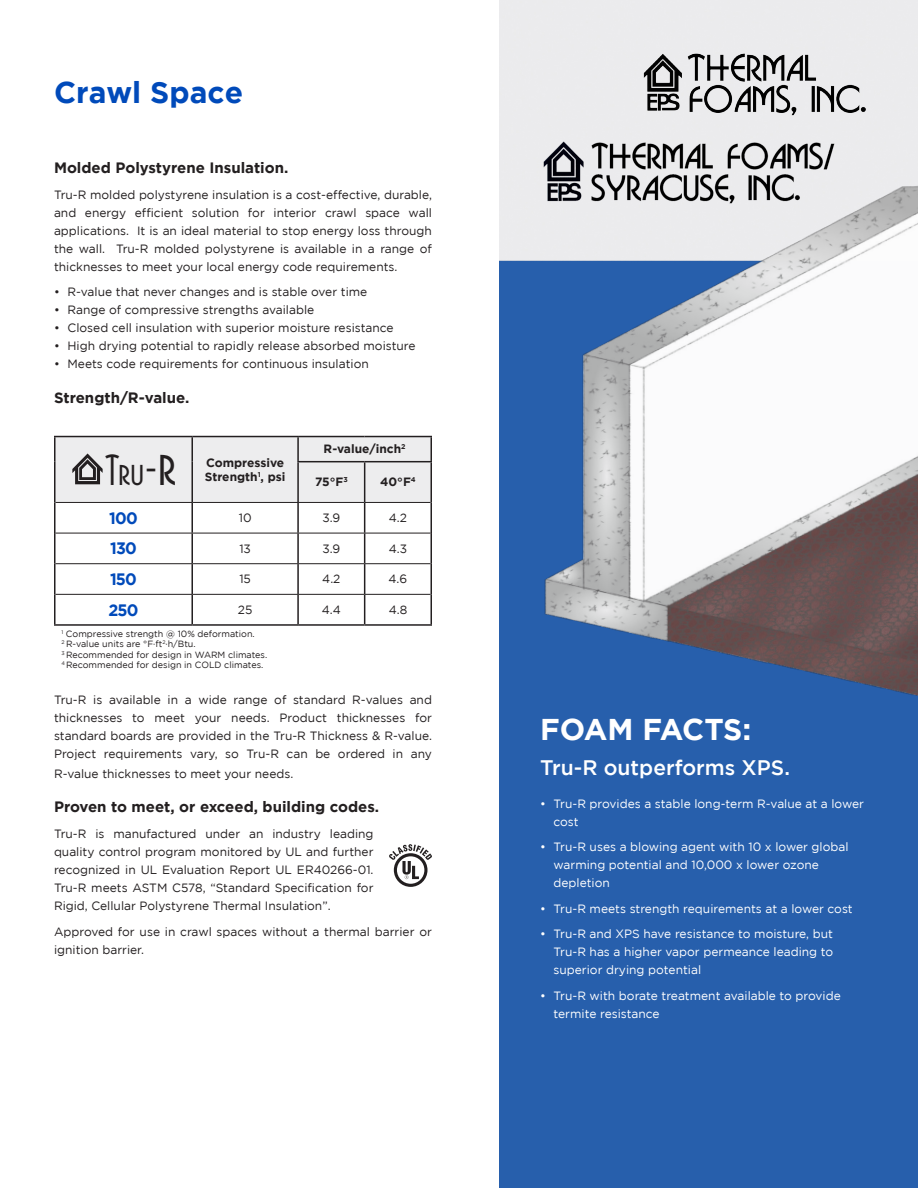
<style>
.page{position:relative;width:918px;height:1188px;background:#fff}
.page>*{position:absolute;margin:0;border:0;box-sizing:border-box;transform-origin:0 0}
.t1{font:500 41.85px "Busorama ITC Std";color:#231f20}
.t2{font:700 30px "Gotham";color:#004aba}
.t3{font:700 30px "Gotham";letter-spacing:-.015em;color:#fff}
.Red_CallOut_Type{font:500 21px "Gotham";color:#fff}
.t4{font:700 16.5px "Gotham";letter-spacing:-.05em;color:#004aba}
.Body_Text_Heading{font:700 15px "Gotham";color:#231f20}
.Body_Text_Justified{font:12px/18px "Gotham";color:#231f20;text-align:justify}
.t5{font:12px/18px "Gotham";color:#fff}
.Body_Text_Table_Cent{font:700 12px/13.5px "Gotham";color:#231f20}
.Body_Text_Table_Cent-2{font:12px "Gotham";color:#231f20}
.Body_Text_Table_Note{font:9px "Gotham";color:#231f20}
.s1{font-weight:700;font-size:27.9px}
.s2{font-weight:700}
</style>
<div class="page">
<svg style="left:56px;top:503px;width:374px;height:121px"></svg>
<hr style="left:54px;top:436px;width:138px;height:1px;background:#231f20">
<hr style="left:54px;top:437px;width:2px;height:25px;background:#231f20">
<hr style="left:192px;top:436px;width:106px;height:1px;background:#231f20">
<hr style="left:298px;top:436px;width:67px;height:1px;background:#231f20">
<hr style="left:365px;top:436px;width:67px;height:1px;background:#231f20">
<hr style="left:430px;top:437px;width:2px;height:24px;background:#231f20">
<hr style="left:54px;top:462px;width:2px;height:40px;background:#231f20">
<hr style="left:365px;top:461px;width:67px;height:1px;background:#231f20">
<hr style="left:430px;top:462px;width:2px;height:40px;background:#231f20">
<hr style="left:54px;top:502px;width:2px;height:31px;background:#231f20">
<hr style="left:364px;top:503px;width:1px;height:30px;background:#231f20">
<hr style="left:54px;top:533px;width:2px;height:31px;background:#231f20">
<hr style="left:54px;top:564px;width:2px;height:30px;background:#231f20">
<hr style="left:364px;top:564px;width:1px;height:30px;background:#231f20">
<hr style="left:56px;top:502px;width:136px;height:1px;background:#231f20">
<hr style="left:365px;top:502px;width:65px;height:1px;background:#231f20">
<hr style="left:56px;top:533px;width:136px;height:1px;background:#231f20">
<hr style="left:56px;top:563px;width:136px;height:1px;background:#231f20">
<hr style="left:365px;top:563px;width:65px;height:1px;background:#231f20">
<hr style="left:192px;top:502px;width:106px;height:1px;background:#231f20">
<hr style="left:298px;top:502px;width:67px;height:1px;background:#231f20">
<hr style="left:192px;top:563px;width:106px;height:1px;background:#231f20">
<hr style="left:298px;top:563px;width:67px;height:1px;background:#231f20">
<hr style="left:191px;top:503px;width:2px;height:30px;background:#231f20">
<hr style="left:297px;top:503px;width:2px;height:30px;background:#231f20">
<hr style="left:430px;top:502px;width:2px;height:31px;background:#231f20">
<hr style="left:191px;top:564px;width:2px;height:30px;background:#231f20">
<hr style="left:297px;top:564px;width:2px;height:30px;background:#231f20">
<hr style="left:430px;top:564px;width:2px;height:30px;background:#231f20">
<hr style="left:192px;top:533px;width:106px;height:1px;background:#231f20">
<hr style="left:298px;top:533px;width:67px;height:1px;background:#231f20">
<hr style="left:365px;top:533px;width:65px;height:1px;background:#231f20">
<hr style="left:191px;top:533px;width:2px;height:30px;background:#231f20">
<hr style="left:297px;top:533px;width:2px;height:30px;background:#231f20">
<hr style="left:364px;top:533px;width:1px;height:30px;background:#231f20">
<hr style="left:430px;top:533px;width:2px;height:31px;background:#231f20">
<hr style="left:56px;top:594px;width:136px;height:1px;background:#231f20">
<hr style="left:192px;top:594px;width:106px;height:1px;background:#231f20">
<hr style="left:298px;top:594px;width:67px;height:1px;background:#231f20">
<hr style="left:365px;top:594px;width:65px;height:1px;background:#231f20">
<hr style="left:54px;top:594px;width:2px;height:30px;background:#231f20">
<hr style="left:191px;top:595px;width:2px;height:29px;background:#231f20">
<hr style="left:297px;top:595px;width:2px;height:29px;background:#231f20">
<svg style="left:364px;top:595px;width:1px;height:29px"></svg>
<hr style="left:430px;top:594px;width:2px;height:30px;background:#231f20">
<hr style="left:54px;top:624px;width:138px;height:2px;background:#231f20">
<hr style="left:192px;top:624px;width:106px;height:2px;background:#231f20">
<hr style="left:298px;top:624px;width:67px;height:2px;background:#231f20">
<hr style="left:365px;top:624px;width:67px;height:2px;background:#231f20">
<svg style="left:389px;top:844px;width:43px;height:43px"></svg>
<svg style="left:55px;top:437px;width:376px;height:65px;background:#e4e4e5"></svg>
<img style="left:500px;top:0;width:418px;height:1188px">
<img style="left:638px;top:46px;width:234px;height:78px">
<img style="left:527px;top:136px;width:310px;height:34px">
<img style="left:499px;top:170px;width:419px;height:597px">
<p class="t2" style="left:54px;top:75px;width:191px">Crawl Space</p>
<p class="Body_Text_Heading" style="left:54px;top:159px;width:236px">Molded Polystyrene Insulation.</p>
<p class="Body_Text_Justified" style="left:54px;top:185px;width:380px">Tru-R molded polystyrene insulation is a cost-effective, durable, and energy efficient solution for interior crawl space wall applications. It is an ideal material to stop energy loss through the wall. Tru-R molded polystyrene is available in a range of thicknesses to meet your local energy code requirements.</p>
<p class="Body_Text_Justified" style="left:54px;top:283px;width:315px">• R-value that never changes and is stable over time</p>
<p class="Body_Text_Justified" style="left:54px;top:301px;width:262px">• Range of compressive strengths available</p>
<p class="Body_Text_Justified" style="left:54px;top:319px;width:341px">• Closed cell insulation with superior moisture resistance</p>
<p class="Body_Text_Justified" style="left:54px;top:337px;width:363px">• High drying potential to rapidly release absorbed moisture</p>
<p class="Body_Text_Justified" style="left:54px;top:355px;width:316px">• Meets code requirements for continuous insulation</p>
<p class="Body_Text_Heading" style="left:54px;top:389px;width:137px">Strength/R-value.</p>
<p class="t1" style="left:104px;top:444px;width:73px">T<span class="s1">RU</span>-<span class="s2">R</span></p>
<p class="Body_Text_Table_Cent" style="left:205px;top:456px;width:82px">Compressive<br>Strength<sup>1</sup>, psi</p>
<p class="Body_Text_Table_Cent" style="left:324px;top:442px;width:83px">R-value/inch<sup>2</sup></p>
<p class="Body_Text_Table_Cent" style="left:315px;top:475px;width:34px">75°F<sup>3</sup></p>
<p class="Body_Text_Table_Cent" style="left:380px;top:475px;width:37px">40°F<sup>4</sup></p>
<p class="t4" style="left:109px;top:508px;width:30px">100</p>
<p class="Body_Text_Table_Cent-2" style="left:239px;top:511px;width:14px">10</p>
<p class="Body_Text_Table_Cent-2" style="left:322px;top:511px;width:20px">3.9</p>
<p class="Body_Text_Table_Cent-2" style="left:389px;top:511px;width:20px">4.2</p>
<p class="t4" style="left:110px;top:539px;width:28px">130</p>
<p class="Body_Text_Table_Cent-2" style="left:239px;top:542px;width:13px">13</p>
<p class="Body_Text_Table_Cent-2" style="left:322px;top:542px;width:20px">3.9</p>
<p class="Body_Text_Table_Cent-2" style="left:389px;top:542px;width:20px">4.3</p>
<p class="t4" style="left:110px;top:570px;width:28px">150</p>
<p class="Body_Text_Table_Cent-2" style="left:239px;top:573px;width:13px">15</p>
<p class="Body_Text_Table_Cent-2" style="left:322px;top:573px;width:20px">4.2</p>
<p class="Body_Text_Table_Cent-2" style="left:389px;top:573px;width:20px">4.6</p>
<p class="t4" style="left:108px;top:600px;width:32px">250</p>
<p class="Body_Text_Table_Cent-2" style="left:238px;top:603px;width:16px">25</p>
<p class="Body_Text_Table_Cent-2" style="left:322px;top:603px;width:21px">4.4</p>
<p class="Body_Text_Table_Cent-2" style="left:389px;top:603px;width:20px">4.8</p>
<p class="Body_Text_Table_Note" style="left:61px;top:629px;width:195px"><sup>1</sup> Compressive strength @ 10% deformation.</p>
<p class="Body_Text_Table_Note" style="left:61px;top:639px;width:136px"><sup>2</sup> R-value units are °F·ft<sup>2</sup>·h/Btu.</p>
<p class="Body_Text_Table_Note" style="left:61px;top:650px;width:207px"><sup>3</sup> Recommended for design in WARM climates.</p>
<p class="Body_Text_Table_Note" style="left:61px;top:660px;width:203px"><sup>4</sup> Recommended for design in COLD climates.</p>
<p class="Body_Text_Justified" style="left:54px;top:691px;width:380px">Tru-R is available in a wide range of standard R-values and thicknesses to meet your needs. Product thicknesses for standard boards are provided in the Tru-R Thickness &amp; R-value.<br>Project requirements vary, so Tru-R can be ordered in any</p>
<p class="Body_Text_Justified" style="left:54px;top:764px;width:241px">R-value thicknesses to meet your needs.</p>
<p class="Body_Text_Heading" style="left:54px;top:798px;width:327px">Proven to meet, or exceed, building codes.</p>
<p class="Body_Text_Justified" style="left:54px;top:825px;width:321px">Tru-R is manufactured under an industry leading quality control program monitored by UL and further recognized in UL Evaluation Report UL ER40266-01.<br>Tru-R meets ASTM C578, “Standard Specification for Rigid, Cellular Polystyrene Thermal Insulation”.</p>
<p class="Body_Text_Justified" style="left:54px;top:922px;width:379px">Approved for use in crawl spaces without a thermal barrier or ignition barrier.</p>
<p class="t3" style="left:540px;top:712px;width:213px">FOAM FACTS:</p>
<p class="Red_CallOut_Type" style="left:540px;top:755px;width:252px">Tru-R outperforms XPS.</p>
<p class="t5" style="left:554px;top:794px;width:312px;text-indent:-14px">• Tru-R provides a stable long-term R-value at a lower cost</p>
<p class="t5" style="left:554px;top:838px;width:297px;text-indent:-14px">• Tru-R uses a blowing agent with 10 x lower global warming potential and 10,000 x lower ozone depletion</p>
<p class="t5" style="left:540px;top:899px;width:314px">• Tru-R meets strength requirements at a lower cost</p>
<p class="t5" style="left:554px;top:925px;width:281px;text-align:justify;text-indent:-14px">• Tru-R and XPS have resistance to moisture, but Tru-R has a higher vapor permeance leading to superior drying potential</p>
<p class="t5" style="left:554px;top:987px;width:289px;text-indent:-14px">• Tru-R with borate treatment available to provide termite resistance</p>
</div>
